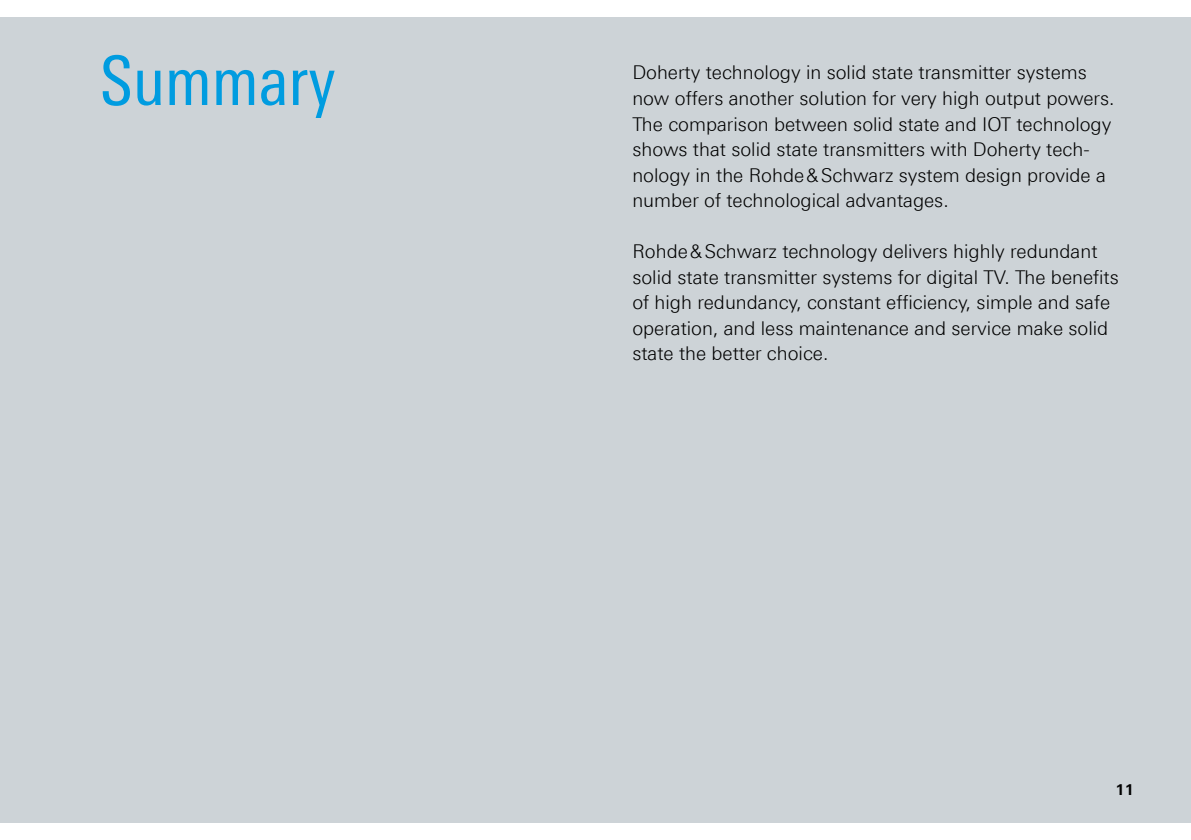
<style>
.page{position:relative;width:1191px;height:840px;background:#fff}
.page>*{position:absolute;margin:0;border:0;box-sizing:border-box;transform-origin:0 0}
.t1{font:68px "Linotype Univers 420 Cn";color:#009ce0}
.t2{font:300 19px/25.6px "Linotype Univers 330";color:#000}
.t3{font:700 15px "Linotype Univers 630";color:#000}
</style>
<div class="page">
<div style="left:0;top:17px;width:1191px;height:805px;background:#cdd3d7"></div>
<h1 class="t1" style="left:100px;top:41px;width:237px">Summary</h1>
<p class="t2" style="left:632px;top:60px;width:483px">Doherty technology in solid state transmitter systems now offers another solution for very high output powers.<br>The comparison between solid state and IOT technology shows that solid state transmitters with Doherty tech&shy;nology in the Rohde&amp;Schwarz system design provide a number of technological advantages.</p>
<p class="t2" style="left:632px;top:238px;width:488px">Rohde&amp;Schwarz technology delivers highly redundant solid state transmitter systems for digital TV. The benefits of high redundancy, constant efficiency, simple and safe operation, and less maintenance and service make solid state the better choice.</p>
<p class="t3" style="left:1115px;top:779px;width:20px">11</p>
</div>
